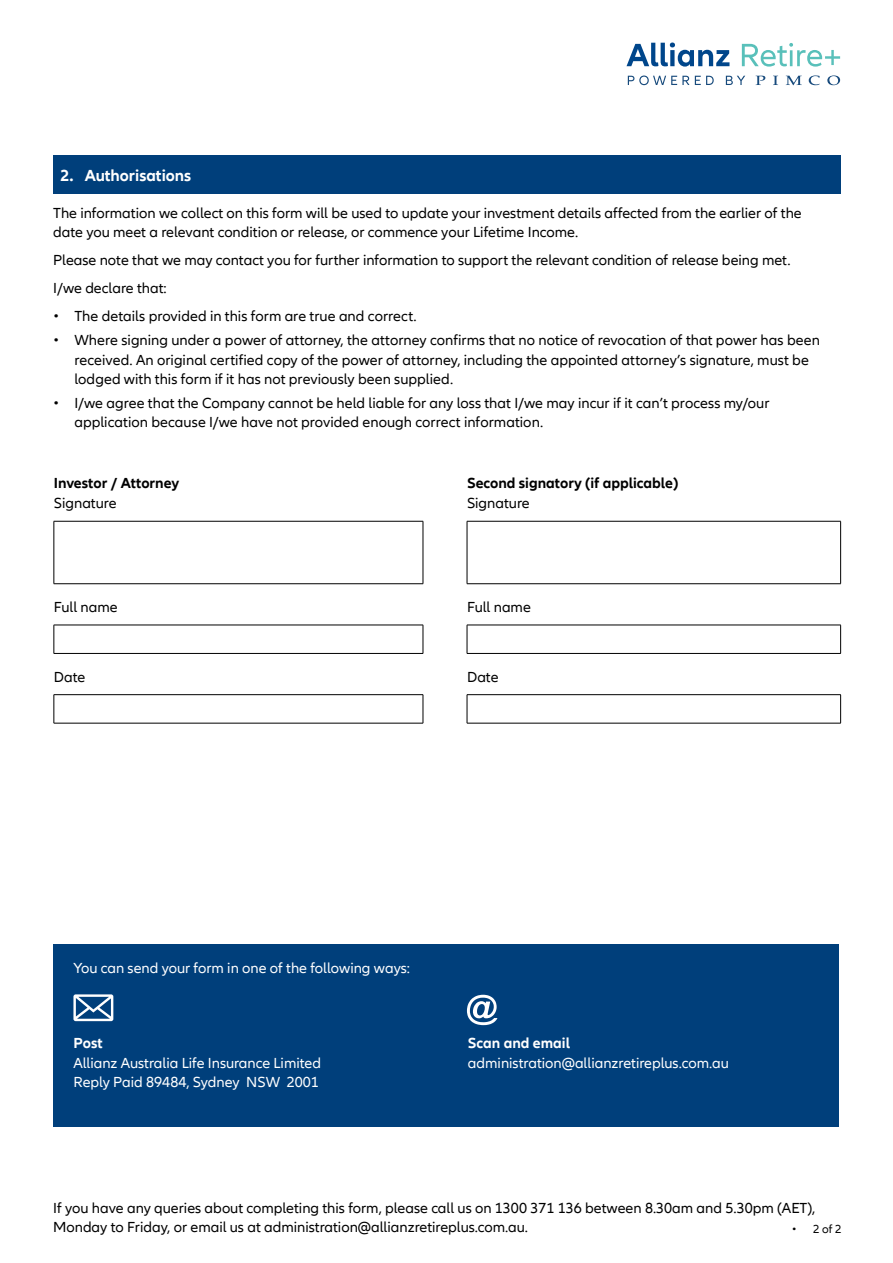
<style>
.page{position:relative;width:893px;height:1263px;background:#fff}
.page>*{position:absolute;margin:0;border:0;box-sizing:border-box;transform-origin:0 0}
.t1{font:700 16.5px "Allianz Neo";color:#fff}
.t2{font:15px/19.5px "Allianz Neo";color:#000}
.t3{font:15px "Allianz Neo";color:#fff}
.t4{font:700 15px "Allianz Neo";color:#000}
.t5{font:700 15px "Allianz Neo";color:#fff}
.t6{font:12px "Allianz Neo";color:#000}
</style>
<div class="page">
<svg style="left:742px;top:43px;width:98px;height:24px"></svg>
<svg style="left:626px;top:43px;width:103px;height:24px"></svg>
<svg style="left:756px;top:76px;width:9px;height:9px"></svg>
<svg style="left:773px;top:76px;width:5px;height:9px"></svg>
<svg style="left:786px;top:76px;width:16px;height:9px"></svg>
<svg style="left:809px;top:75px;width:11px;height:10px"></svg>
<svg style="left:827px;top:75px;width:13px;height:10px"></svg>
<svg style="left:628px;top:76px;width:117px;height:9px"></svg>
<div style="left:53px;top:156px;width:788px;height:38px;background:#003f7b"></div>
<div style="left:54px;top:944px;width:785px;height:183px;background:#003f7b"></div>
<hr style="left:54px;top:521px;width:369px;height:1px;background:#000">
<hr style="left:54px;top:521px;width:1px;height:62px;background:#000">
<hr style="left:423px;top:521px;width:1px;height:62px;background:#000">
<hr style="left:54px;top:583px;width:369px;height:1px;background:#000">
<hr style="left:467px;top:521px;width:374px;height:1px;background:#000">
<hr style="left:467px;top:521px;width:1px;height:62px;background:#000">
<hr style="left:840px;top:521px;width:1px;height:62px;background:#000">
<hr style="left:467px;top:583px;width:374px;height:1px;background:#000">
<hr style="left:54px;top:625px;width:369px;height:1px;background:#000">
<svg style="left:54px;top:625px;width:1px;height:28px"></svg>
<svg style="left:423px;top:625px;width:1px;height:28px"></svg>
<hr style="left:54px;top:653px;width:369px;height:1px;background:#000">
<hr style="left:467px;top:625px;width:374px;height:1px;background:#000">
<svg style="left:467px;top:625px;width:1px;height:28px"></svg>
<svg style="left:840px;top:625px;width:1px;height:28px"></svg>
<hr style="left:467px;top:653px;width:374px;height:1px;background:#000">
<hr style="left:54px;top:694px;width:369px;height:1px;background:#000">
<svg style="left:54px;top:695px;width:1px;height:28px"></svg>
<svg style="left:423px;top:695px;width:1px;height:28px"></svg>
<hr style="left:54px;top:723px;width:369px;height:1px;background:#000">
<hr style="left:467px;top:694px;width:374px;height:1px;background:#000">
<svg style="left:467px;top:695px;width:1px;height:28px"></svg>
<svg style="left:840px;top:695px;width:1px;height:28px"></svg>
<hr style="left:467px;top:723px;width:374px;height:1px;background:#000">
<svg style="left:467px;top:995px;width:30px;height:30px"></svg>
<svg style="left:73px;top:994px;width:40px;height:27px"></svg>
<p class="t1" style="left:61px;top:166px;width:132px">2. Authorisations</p>
<p class="t2" style="left:53px;top:203px;width:750px">The information we collect on this form will be used to update your investment details affected from the earlier of the date you meet a relevant condition or release, or commence your Lifetime Income.</p>
<p class="t2" style="left:53px;top:247px;width:739px;line-height:28px">Please note that we may contact you for further information to support the relevant condition of release being met.<br>I/we declare that:</p>
<p class="t2" style="left:53px;top:307px;width:365px">• The details provided in this form are true and correct.</p>
<p class="t2" style="left:74px;top:331px;width:747px;text-indent:-21px">• Where signing under a power of attorney, the attorney confirms that no notice of revocation of that power has been received. An original certified copy of the power of attorney, including the appointed attorney’s signature, must be lodged with this form if it has not previously been supplied.</p>
<p class="t2" style="left:74px;top:394px;width:697px;text-indent:-21px">• I/we agree that the Company cannot be held liable for any loss that I/we may incur if it can’t process my/our application because I/we have not provided enough correct information.</p>
<p class="t4" style="left:54px;top:474px;width:127px">Investor / Attorney</p>
<p class="t2" style="left:54px;top:494px;width:64px">Signature</p>
<p class="t4" style="left:467px;top:474px;width:213px">Second signatory (if applicable)</p>
<p class="t2" style="left:467px;top:494px;width:64px">Signature</p>
<p class="t2" style="left:54px;top:598px;width:65px">Full name</p>
<p class="t2" style="left:467px;top:598px;width:65px">Full name</p>
<p class="t2" style="left:54px;top:667px;width:33px">Date</p>
<p class="t2" style="left:467px;top:667px;width:33px">Date</p>
<p class="t3" style="left:73px;top:959px;width:338px">You can send your form in one of the following ways:</p>
<p class="t5" style="left:73px;top:1034px;width:31px">Post</p>
<p class="t5" style="left:468px;top:1034px;width:104px">Scan and email</p>
<p class="t3" style="left:73px;top:1054px;width:249px">Allianz Australia Life Insurance Limited</p>
<p class="t3" style="left:468px;top:1054px;width:262px">administration@allianzretireplus.com.au</p>
<p class="t3" style="left:73px;top:1073px;width:247px">Reply Paid 89484, Sydney NSW 2001</p>
<p class="t2" style="left:53px;top:1198px;width:764px">If you have any queries about completing this form, please call us on 1300 371 136 between 8.30am and 5.30pm (AET),<br>Monday to Friday, or email us at administration@allianzretireplus.com.au.</p>
<p class="t6" style="left:792px;top:1222px;width:51px">• 2 of 2</p>
</div>
